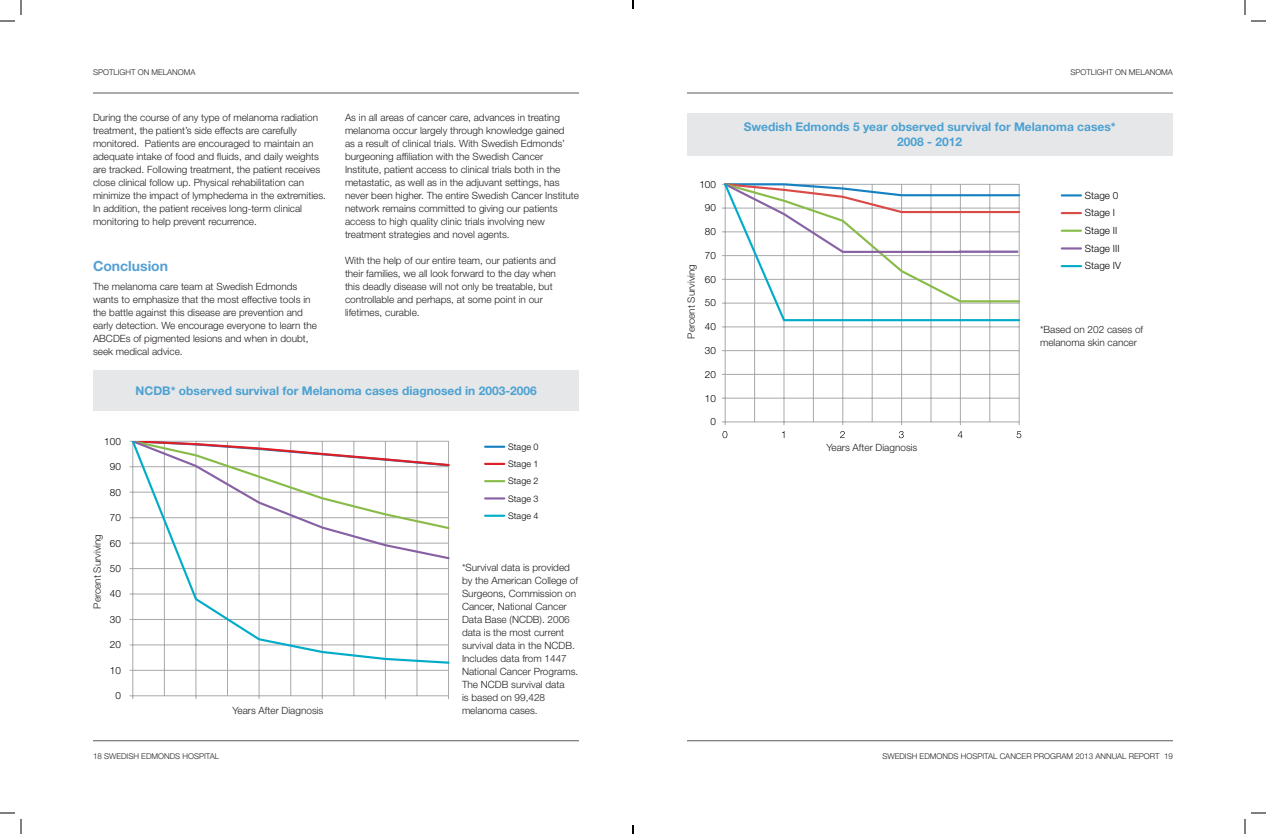
<style>
.page{position:relative;width:1266px;height:834px;background:#fff}
.page>*{position:absolute;margin:0;border:0;box-sizing:border-box;transform-origin:0 0}
.t1{font:700 14px "Helvetica Neue";color:#56a0d3}
.t2{font:700 12px/15px "Helvetica Neue";color:#4ca1d2;text-align:center}
.t3{font:300 10px/13px "Helvetica Neue";color:#231f20}
.t4{font:300 10px/17.7px "Helvetica Neue";color:#000101}
.t5{font:300 9px/17.3px "Helvetica Neue";color:#000101;text-align:justify}
.t6{font:300 8px "Helvetica Neue";color:#231f20}
</style>
<div class="page">
<hr style="left:93px;top:93px;width:486px;height:1px;background:#58595b">
<hr style="left:687px;top:93px;width:486px;height:1px;background:#58595b">
<hr style="left:93px;top:740px;width:486px;height:1px;background:#58595b">
<hr style="left:687px;top:740px;width:486px;height:1px;background:#58595b">
<div style="left:94px;top:371px;width:485px;height:40px;background:#e6e7e8"></div>
<hr style="left:133px;top:670px;width:316px;height:1px;background:#a7a9ac">
<hr style="left:164px;top:441px;width:1px;height:255px;background:#a7a9ac">
<hr style="left:196px;top:441px;width:1px;height:255px;background:#a7a9ac">
<hr style="left:227px;top:441px;width:1px;height:255px;background:#a7a9ac">
<hr style="left:259px;top:441px;width:1px;height:255px;background:#a7a9ac">
<hr style="left:290px;top:441px;width:1px;height:255px;background:#a7a9ac">
<hr style="left:322px;top:441px;width:1px;height:255px;background:#a7a9ac">
<hr style="left:354px;top:441px;width:1px;height:255px;background:#a7a9ac">
<hr style="left:385px;top:441px;width:1px;height:255px;background:#a7a9ac">
<hr style="left:417px;top:441px;width:1px;height:255px;background:#a7a9ac">
<hr style="left:448px;top:441px;width:1px;height:255px;background:#a7a9ac">
<hr style="left:133px;top:441px;width:1px;height:255px;background:#a7a9ac">
<hr style="left:133px;top:696px;width:316px;height:1px;background:#a7a9ac">
<svg style="left:133px;top:441px;width:316px;height:224px"></svg>
<svg style="left:485px;top:446px;width:19px;height:2px"></svg>
<svg style="left:485px;top:463px;width:19px;height:2px"></svg>
<svg style="left:485px;top:480px;width:19px;height:2px"></svg>
<hr style="left:485px;top:497px;width:19px;height:3px;background:#8861a4">
<svg style="left:485px;top:515px;width:19px;height:2px"></svg>
<div style="left:687px;top:113px;width:485px;height:42px;background:#e6e7e8"></div>
<hr style="left:754px;top:184px;width:1px;height:238px;background:#a7a9ac">
<hr style="left:784px;top:184px;width:1px;height:238px;background:#a7a9ac">
<hr style="left:813px;top:184px;width:1px;height:238px;background:#a7a9ac">
<hr style="left:843px;top:184px;width:1px;height:238px;background:#a7a9ac">
<hr style="left:872px;top:184px;width:1px;height:238px;background:#a7a9ac">
<hr style="left:901px;top:184px;width:1px;height:238px;background:#a7a9ac">
<hr style="left:931px;top:184px;width:1px;height:238px;background:#a7a9ac">
<hr style="left:960px;top:184px;width:1px;height:238px;background:#a7a9ac">
<hr style="left:990px;top:184px;width:1px;height:238px;background:#a7a9ac">
<hr style="left:1019px;top:184px;width:1px;height:238px;background:#a7a9ac">
<hr style="left:725px;top:184px;width:1px;height:238px;background:#a7a9ac">
<hr style="left:725px;top:422px;width:294px;height:1px;background:#a7a9ac">
<hr style="left:725px;top:398px;width:294px;height:1px;background:#a7a9ac">
<hr style="left:725px;top:374px;width:294px;height:1px;background:#a7a9ac">
<hr style="left:725px;top:350px;width:294px;height:1px;background:#a7a9ac">
<svg style="left:722px;top:183px;width:299px;height:145px"></svg>
<hr style="left:959px;top:251px;width:59px;height:2px;background:#8861a4">
<svg style="left:723px;top:431px;width:4px;height:7px"></svg>
<svg style="left:840px;top:431px;width:5px;height:7px"></svg>
<svg style="left:899px;top:431px;width:5px;height:7px"></svg>
<svg style="left:958px;top:431px;width:5px;height:7px"></svg>
<svg style="left:1017px;top:431px;width:4px;height:7px"></svg>
<hr style="left:1062px;top:194px;width:19px;height:3px;background:#1680c0">
<svg style="left:1062px;top:212px;width:19px;height:2px"></svg>
<svg style="left:1062px;top:230px;width:19px;height:2px"></svg>
<hr style="left:1062px;top:247px;width:19px;height:3px;background:#8861a4">
<svg style="left:1062px;top:265px;width:19px;height:2px"></svg>
<svg style="left:0;top:0;width:22px;height:22px"></svg>
<svg style="left:0;top:812px;width:22px;height:22px"></svg>
<svg style="left:1244px;top:0;width:22px;height:22px"></svg>
<svg style="left:1244px;top:812px;width:22px;height:22px"></svg>
<svg style="left:632px;top:0;width:2px;height:9px"></svg>
<svg style="left:632px;top:825px;width:2px;height:9px"></svg>
<p class="t6" style="left:93px;top:67px;width:104px">Spotlight on melanoma</p>
<p class="t6" style="left:1070px;top:67px;width:104px">Spotlight on melanoma</p>
<p class="t3" style="left:93px;top:111px;width:234px">During the course of any type of melanoma radiation treatment, the patient’s side effects are carefully monitored. Patients are encouraged to maintain an adequate intake of food and fluids, and daily weights are tracked. Following treatment, the patient receives close clinical follow up. Physical rehabilitation can minimize the impact of lymphedema in the extremities.<br>In addition, the patient receives long-term clinical monitoring to help prevent recurrence.</p>
<h1 class="t1" style="left:93px;top:257px;width:77px">Conclusion</h1>
<p class="t3" style="left:93px;top:280px;width:225px">The melanoma care team at Swedish Edmonds wants to emphasize that the most effective tools in the battle against this disease are prevention and early detection. We encourage everyone to learn the ABCDEs of pigmented lesions and when in doubt, seek medical advice.</p>
<p class="t3" style="left:345px;top:111px;width:235px">As in all areas of cancer care, advances in treating melanoma occur largely through knowledge gained<br>as a result of clinical trials. With Swedish Edmonds’ burgeoning affiliation with the Swedish Cancer Institute, patient access to clinical trials both in the metastatic, as well as in the adjuvant settings, has never been higher. The entire Swedish Cancer Institute network remains committed to giving our patients access to high quality clinic trials involving new treatment strategies and novel agents.</p>
<p class="t3" style="left:345px;top:254px;width:212px">With the help of our entire team, our patients and their families, we all look forward to the day when this deadly disease will not only be treatable, but controllable and perhaps, at some point in our lifetimes, curable.</p>
<p class="t2" style="left:744px;top:119px;width:373px">Swedish Edmonds 5 year observed survival for Melanoma cases*<br>2008 - 2012</p>
<p class="t4" style="left:699px;top:175px;width:18px">100</p>
<p class="t4" style="left:1085px;top:186px;width:38px">Stage 0<br>Stage i<br>Stage ii<br>Stage iii<br>Stage iV</p>
<p class="t4" style="left:705px;top:199px;width:13px">90</p>
<p class="t4" style="left:705px;top:223px;width:13px">80</p>
<p class="t4" style="left:705px;top:246px;width:13px">70</p>
<p class="t3" style="left:685px;top:339px;width:76px;rotate:-90deg">Percent Surviving</p>
<p class="t4" style="left:705px;top:270px;width:13px">60</p>
<p class="t4" style="left:705px;top:294px;width:13px">50</p>
<p class="t4" style="left:705px;top:318px;width:13px">40</p>
<p class="t3" style="left:1040px;top:323px;width:105px">*Based on 202 cases of melanoma skin cancer</p>
<p class="t4" style="left:705px;top:341px;width:13px">30</p>
<p class="t2" style="left:136px;top:383px;width:403px">NCDB* observed survival for Melanoma cases diagnosed in 2003-2006</p>
<p class="t4" style="left:104px;top:432px;width:18px">100</p>
<p class="t4" style="left:110px;top:458px;width:13px">90</p>
<p class="t4" style="left:110px;top:483px;width:13px">80</p>
<p class="t4" style="left:110px;top:508px;width:13px">70</p>
<p class="t3" style="left:91px;top:609px;width:76px;rotate:-90deg">Percent Surviving</p>
<p class="t4" style="left:110px;top:534px;width:13px">60</p>
<p class="t4" style="left:110px;top:559px;width:13px">50</p>
<p class="t4" style="left:110px;top:585px;width:13px">40</p>
<p class="t4" style="left:110px;top:610px;width:13px">30</p>
<p class="t4" style="left:110px;top:636px;width:13px">20</p>
<p class="t4" style="left:110px;top:661px;width:13px">10</p>
<p class="t4" style="left:115px;top:687px;width:7px">0</p>
<p class="t3" style="left:232px;top:704px;width:93px">Years After Diagnosis</p>
<p class="t5" style="left:508px;top:438px;width:32px">Stage 0<br>Stage 1<br>Stage 2<br>Stage 3<br>Stage 4</p>
<p class="t3" style="left:462px;top:561px;width:118px">*Survival data is provided by the American College of<br>Surgeons, Commission on<br>Cancer, National Cancer<br>Data Base (NCDB). 2006 data is the most current survival data in the NCDB .<br>Includes data from 1447<br>National Cancer Programs.<br>The NCDB survival data<br>is based on 99,428 melanoma cases.</p>
<p class="t4" style="left:705px;top:365px;width:13px">20</p>
<p class="t4" style="left:705px;top:389px;width:13px">10</p>
<p class="t4" style="left:711px;top:413px;width:7px">0</p>
<p class="t3" style="left:826px;top:441px;width:93px">Years After Diagnosis</p>
<p class="t6" style="left:93px;top:751px;width:128px">18 Swedish Edmonds Hospital</p>
<p class="t6" style="left:882px;top:751px;width:292px">Swedish Edmonds Hospital Cancer Program 2013 Annual Report 19</p>
</div>
